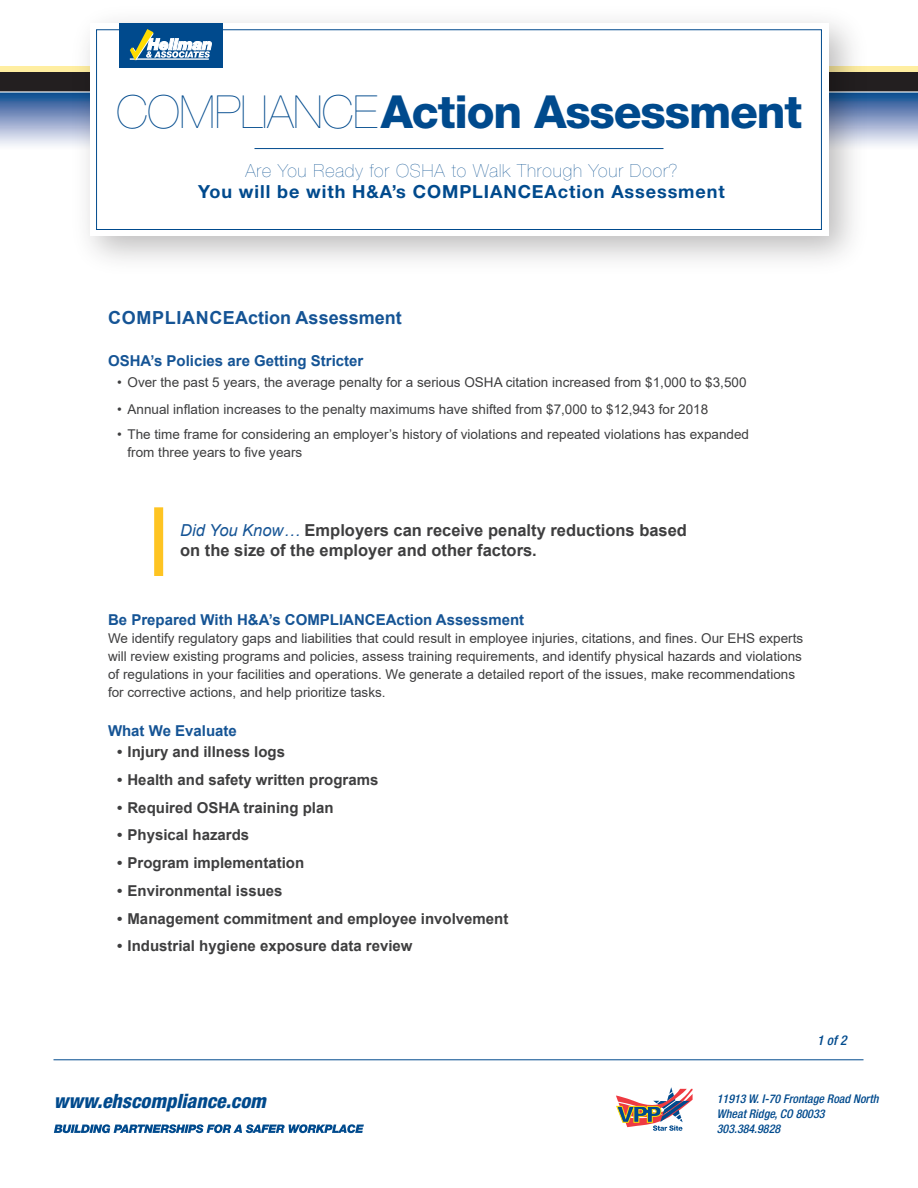
<style>
.page{position:relative;width:918px;height:1188px;background:#fff}
.page>*{position:absolute;margin:0;border:0;box-sizing:border-box;transform-origin:0 0}
.t1{font:800 45.6px "Helvetica Neue LT Std";letter-spacing:-.025em;color:#004a8d}
.t2{font:italic 800 condensed 19.8px "Helvetica Neue LT Std";color:#004a8d}
.t3{font:700 18px/21.3px "Helvetica Neue LT Std";letter-spacing:.05em;color:#004a8d;text-align:center}
.t4{font:700 18px "Arial";color:#155495}
.t5{font:700 16.5px/19.5px "Arial";color:#3e3e3f}
.t6{font:700 15px "Arial";color:#3e3e3f}
.t7{font:700 15px "Arial";color:#155495}
.t8{font:13.5px/18px "Arial";color:#3e3e3f}
.t9{font:italic 500 condensed 13.5px "Helvetica Neue LT Std";color:#004a8d}
.t10{font:italic 500 condensed 12px/15px "Helvetica Neue LT Std";color:#004a8d}
.s1{font-weight:200}
.s2{font-weight:400;font-style:italic;color:#155495}
</style>
<div class="page">
<svg style="left:0;top:93px;width:918px;height:53px;background:#88a0c6"></svg>
<div style="left:0;top:66px;width:918px;height:7px;background:#ffeea1"></div>
<div style="left:0;top:73px;width:918px;height:19px;background:#231f20"></div>
<hr style="left:0;top:91px;width:918px;height:2px;background:#fff">
<img style="left:62px;top:20px;width:816px;height:240px">
<div style="left:90px;top:23px;width:738px;height:213px;background:#fff"></div>
<div style="left:96px;top:30px;width:726px;height:200px;border:1px solid #004a8d"></div>
<hr style="left:255px;top:148px;width:408px;height:1px;background:#004a8d">
<hr style="left:54px;top:1060px;width:810px;height:1px;background:#004a8d">
<div style="left:119px;top:23px;width:104px;height:45px;background:#004a8d"></div>
<svg style="left:130px;top:29px;width:82px;height:32px"></svg>
<svg style="left:54px;top:1124px;width:310px;height:9px"></svg>
<svg style="left:616px;top:1087px;width:77px;height:44px"></svg>
<div style="left:154px;top:507px;width:9px;height:69px;background:#fec422"></div>
<p class="t1" style="left:116px;top:85px;width:687px"><span class="s1">COMPLIANCE</span>Action Assessment</p>
<p class="t3" style="left:198px;top:159px;width:528px"><span class="s1">Are You Ready for OSHA to Walk Through Your Door?<br></span>You will be with H&amp;A’s COMPLIANCEAction Assessment</p>
<p class="t4" style="left:108px;top:305px;width:295px">COMPLIANCEAction Assessment</p>
<p class="t7" style="left:108px;top:350px;width:257px">OSHA’s Policies are Getting Stricter</p>
<p class="t8" style="left:117px;top:373px;width:631px">• Over the past 5 years, the average penalty for a serious OSHA citation increased from $1,000 to $3,500</p>
<p class="t8" style="left:117px;top:401px;width:593px">• Annual inflation increases to the penalty maximums have shifted from $7,000 to $12,943 for 2018</p>
<p class="t8" style="left:117px;top:425px;width:634px">• The time frame for considering an employer’s history of violations and repeated violations has expanded</p>
<p class="t8" style="left:127px;top:443px;width:176px">from three years to five years</p>
<p class="t5" style="left:180px;top:521px;width:508px"><span class="s2">Did You Know…</span> Employers can receive penalty reductions based on the size of the employer and other factors.</p>
<p class="t7" style="left:108px;top:609px;width:418px">Be Prepared With H&amp;A’s COMPLIANCEAction Assessment</p>
<p class="t8" style="left:108px;top:629px;width:697px">We identify regulatory gaps and liabilities that could result in employee injuries, citations, and fines. Our EHS experts will review existing programs and policies, assess training requirements, and identify physical hazards and violations of regulations in your facilities and operations. We generate a detailed report of the issues, make recommendations for corrective actions, and help prioritize tasks.</p>
<p class="t7" style="left:108px;top:720px;width:130px">What We Evaluate</p>
<p class="t6" style="left:117px;top:741px;width:170px">• Injury and illness logs</p>
<p class="t6" style="left:117px;top:769px;width:263px">• Health and safety written programs</p>
<p class="t6" style="left:117px;top:797px;width:218px">• Required OSHA training plan</p>
<p class="t6" style="left:117px;top:825px;width:134px">• Physical hazards</p>
<p class="t6" style="left:117px;top:852px;width:189px">• Program implementation</p>
<p class="t6" style="left:117px;top:880px;width:167px">• Environmental issues</p>
<p class="t6" style="left:117px;top:908px;width:393px">• Management commitment and employee involvement</p>
<p class="t6" style="left:117px;top:936px;width:297px">• Industrial hygiene exposure data review</p>
<p class="t9" style="left:817px;top:1032px;width:31px">1 of 2</p>
<p class="t2" style="left:54px;top:1088px;width:214px">www.ehscompliance.com</p>
<p class="t10" style="left:717px;top:1092px;width:163px">11913 W. I-70 Frontage Road North<br>Wheat Ridge, CO 80033<br>303.384.9828</p>
</div>
